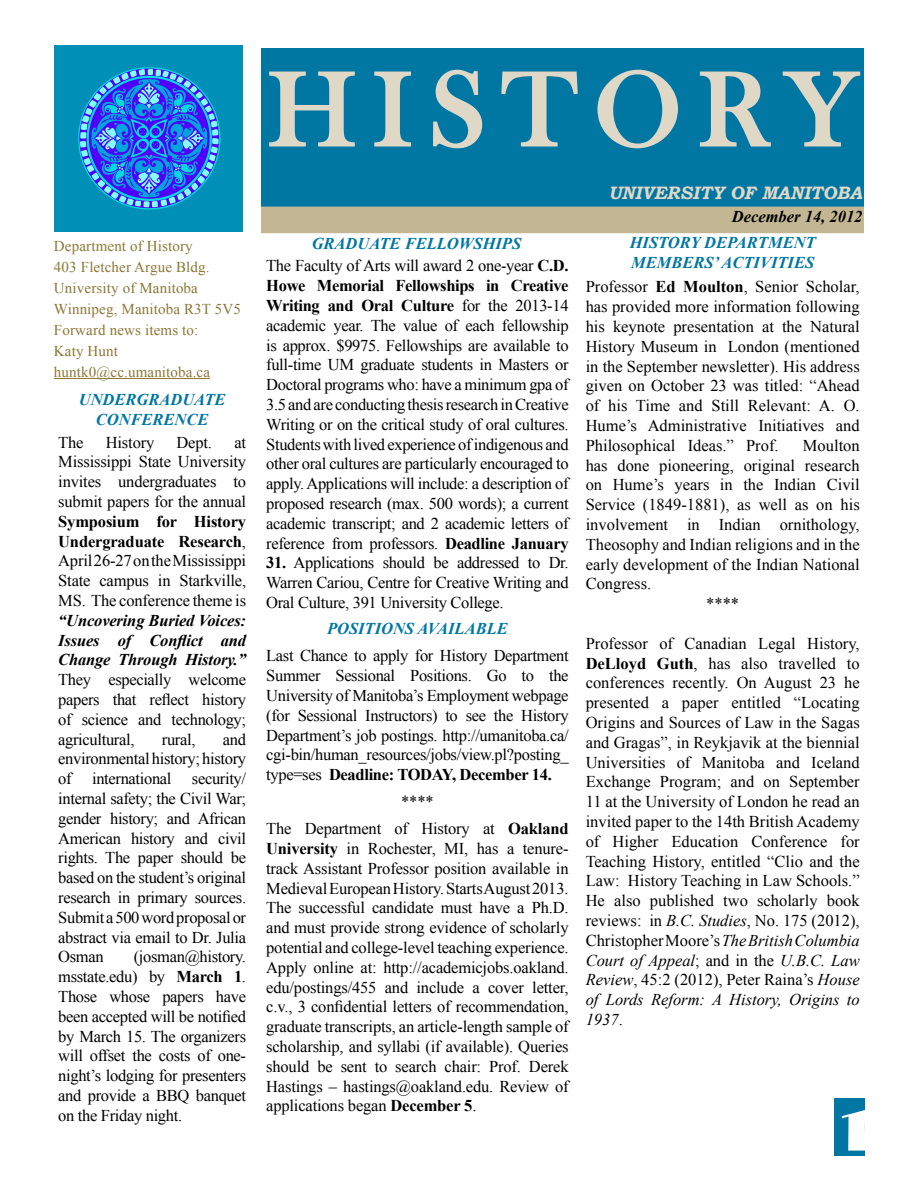
<style>
.page{position:relative;width:918px;height:1188px;background:#fff}
.page>*{position:absolute;margin:0;border:0;box-sizing:border-box;transform-origin:0 0}
.t1{font:108px "Bask Old Face";letter-spacing:.16em;color:#e0d8c7}
.t2{font:60px "Broadway";color:#fff}
.t3{font:italic 700 18px "Bookman Old Style";color:#e0d8c7}
.t4{font:16.5px/19.8px "Times New Roman";letter-spacing:-.01em;color:#000;text-align:justify}
.t5{font:italic 700 16.5px/19.8px "Times New Roman";color:#0076a3}
.t6{font:italic 700 16.5px/19.8px "Times New Roman";letter-spacing:-.01em;color:#000;text-align:justify}
.t7{font:15px/21px "Times New Roman";letter-spacing:.01em;color:#8a7736}
.s1{font-weight:700}
.s2{font-style:italic}
</style>
<div class="page">
<div style="left:834px;top:1098px;width:31px;height:57px;background:#0076a3"></div>
<div style="left:262px;top:201px;width:601px;height:31px;background:#c3b692"></div>
<div style="left:261px;top:201px;width:603px;height:32px;border:1px solid #c3b692"></div>
<div style="left:262px;top:49px;width:601px;height:157px;background:#0076a3"></div>
<svg style="left:269px;top:69px;width:592px;height:80px"></svg>
<div style="left:261px;top:48px;width:603px;height:159px;border:1px solid #0076a3"></div>
<hr style="left:54px;top:378px;width:156px;height:1px;background:#8a7736">
<div style="left:54px;top:45px;width:189px;height:187px;background:#008fb7"></div>
<svg style="left:78px;top:67px;width:142px;height:142px"></svg>
<p class="t7" style="left:54px;top:237px;width:189px">Department of History<br>403 Fletcher Argue Bldg.<br>University of Manitoba<br>Winnipeg, Manitoba R3T 5V5<br>Forward news items to:<br>Katy Hunt huntk0@cc.umanitoba.ca</p>
<p class="t5" style="left:79px;top:392px;width:148px;text-align:center">UNDERGRADUATE<br>CONFERENCE</p>
<p class="t4" style="left:58px;top:434px;width:27px">The</p>
<p class="t4" style="left:106px;top:434px;width:50px">History</p>
<p class="t4" style="left:177px;top:434px;width:37px">Dept.</p>
<p class="t4" style="left:58px;top:434px;width:189px;text-indent:176px">at Mississippi State University invites undergraduates to submit papers for the annual</p>
<p class="t4" style="left:58px;top:513px;width:189px"><span class="s1">Symposium for History Undergraduate Research</span>, April 26-27 on the Mississippi State campus in Starkville, MS. The conference theme is</p>
<p class="t6" style="left:58px;top:612px;width:189px">“Uncovering Buried Voices:<br>Issues of Conflict and Change Through History.”</p>
<p class="t4" style="left:58px;top:671px;width:189px">They especially welcome papers that reflect history of science and technology; agricultural,</p>
<p class="t4" style="left:58px;top:731px;width:189px;text-indent:165px">and environmental history; history of international security/ internal safety; the Civil War; gender history; and African American history and civil rights. The paper should be based on the student’s original research in primary sources.<br>Submit a 500 word proposal or abstract via email to Dr. Julia Osman</p>
<p class="t4" style="left:162px;top:731px;width:35px">rural,</p>
<p class="t4" style="left:58px;top:948px;width:189px;text-indent:76px">(josman@history. msstate.edu) by <span class="s1">March 1</span>.<br>Those whose papers have been accepted will be notified by March 15. The organizers will offset the costs of one&shy;night’s lodging for presenters and provide a BBQ banquet on the Friday night.</p>
<h1 class="t1" style="left:268px;top:45px;width:590px">HISTORY</h1>
<p class="t3" style="left:608px;top:182px;width:256px">UNIVERSITY OF MANITOBA</p>
<p class="t5" style="left:312px;top:235px;width:211px">GRADUATE FELLOWSHIPS</p>
<p class="t4" style="left:266px;top:257px;width:304px">The Faculty of Arts will award 2 one-year <span class="s1">C.D.<br>Howe Memorial Fellowships in Creative Writing and Oral Culture</span> for the 2013-14 academic year. The value of each fellowship is approx. $9975. Fellowships are available to full-time UM graduate students in Masters or Doctoral programs who: have a minimum gpa of 3.5 and are conducting thesis research in Creative Writing or on the critical study of oral cultures.<br>Students with lived experience of indigenous and other oral cultures are particularly encouraged to apply. Applications will include: a description of proposed research (max. 500 words); a current academic transcript; and 2 academic letters of reference from professors. <span class="s1">Deadline January</span></p>
<p class="t4" style="left:266px;top:554px;width:304px"><span class="s1">31.</span> Applications should be addressed to Dr.<br>Warren Cariou, Centre for Creative Writing and Oral Culture, 391 University College.</p>
<p class="t4" style="left:266px;top:647px;width:304px">Last Chance to apply for History Department Summer Sessional Positions. Go to the University of Manitoba’s Employment webpage (for Sessional Instructors) to see the History Department’s job postings. http://umanitoba.ca/ cgi-bin/human_resources/jobs/view.pl?posting_ type=ses <span class="s1">Deadline: TODAY, December 14.</span></p>
<p class="t4" style="left:266px;top:790px;width:304px;line-height:27px;text-align:center">****<br>The Department of History at <span class="s1">Oakland</span></p>
<p class="t4" style="left:266px;top:840px;width:304px"><span class="s1">University</span> in Rochester, MI, has a tenure&shy;track Assistant Professor position available in Medieval European History. Starts August 2013.<br>The successful candidate must have a Ph.D. and must provide strong evidence of scholarly potential and college-level teaching experience.<br>Apply online at: http://academicjobs.oakland. edu/postings/455 and include a cover letter, c.v., 3 confidential letters of recommendation, graduate transcripts, an article-length sample of scholarship, and syllabi (if available). Queries should be sent to search chair: Prof. Derek Hastings – hastings@oakland.edu. Review of applications began <span class="s1">December 5</span>.</p>
<p class="t5" style="left:327px;top:620px;width:182px">POSITIONS AVAILABLE</p>
<p class="t6" style="left:732px;top:208px;width:132px">December 14, 2012</p>
<p class="t5" style="left:630px;top:234px;width:187px">HISTORY DEPARTMENT<br>MEMBERS’ ACTIVITIES</p>
<p class="t4" style="left:586px;top:278px;width:276px">Professor <span class="s1">Ed Moulton</span>, Senior Scholar, has provided more information following his keynote presentation at the Natural History Museum in London (mentioned in the September newsletter). His address given on October 23 was titled: “Ahead of his Time and Still Relevant: A. O.<br>Hume’s Administrative Initiatives and Philosophical Ideas.” Prof.</p>
<p class="t4" style="left:803px;top:437px;width:58px">Moulton</p>
<p class="t4" style="left:586px;top:457px;width:276px">has done pioneering, original research</p>
<p class="t4" style="left:586px;top:476px;width:276px">on Hume’s years in the Indian Civil</p>
<p class="t4" style="left:586px;top:496px;width:276px">Service (1849-1881), as well as on his</p>
<p class="t4" style="left:586px;top:516px;width:276px">involvement in Indian ornithology,</p>
<p class="t4" style="left:586px;top:536px;width:276px">Theosophy and Indian religions and in the</p>
<p class="t4" style="left:586px;top:556px;width:276px">early development of the Indian National</p>
<p class="t4" style="left:586px;top:575px;width:67px">Congress.</p>
<p class="t4" style="left:706px;top:595px;width:34px">****</p>
<p class="t4" style="left:586px;top:635px;width:276px">Professor of Canadian Legal History, <span class="s1">DeLloyd Guth</span>, has also travelled to conferences recently. On August 23 he presented a paper entitled “Locating Origins and Sources of Law in the Sagas and Gragas”, in Reykjavik at the biennial Universities of Manitoba and Iceland Exchange Program; and on September 11 at the University of London he read an invited paper to the 14th British Academy of Higher Education Conference for Teaching History, entitled “Clio and the Law: History Teaching in Law Schools.” He also published two scholarly book reviews: in <span class="s2">B.C. Studies</span>, No. 175 (2012), Christopher Moore’s <span class="s2">The British Columbia Court of Appeal</span>; and in the <span class="s2">U.B.C. Law Review</span>, 45:2 (2012), Peter Raina’s <span class="s2">House of Lords Reform: A History, Origins to 1937</span>.</p>
<h2 class="t2" style="left:836px;top:1095px;width:40px">1</h2>
</div>
